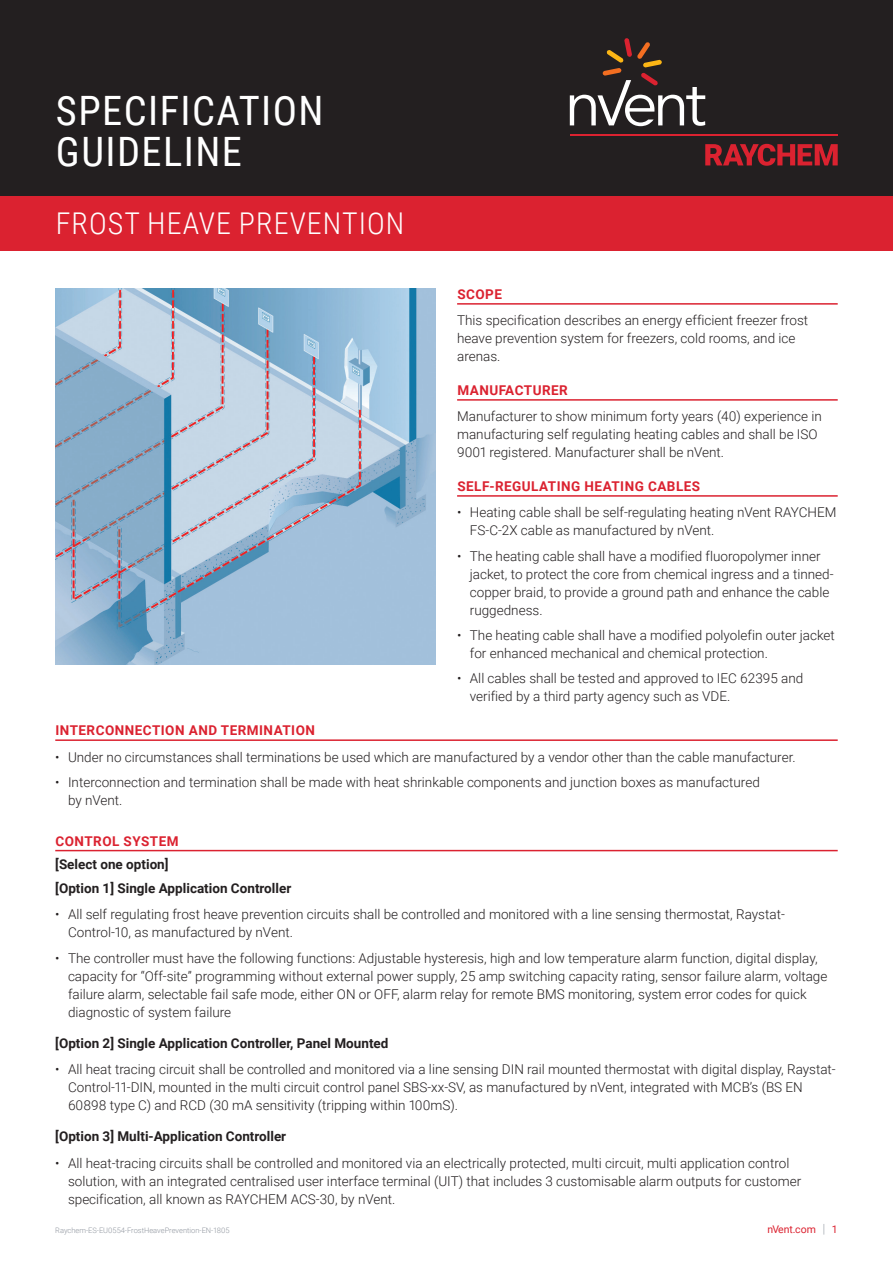
<style>
.page{position:relative;width:893px;height:1263px;background:#fff}
.page>*{position:absolute;margin:0;border:0;box-sizing:border-box;transform-origin:0 0}
.t1{font:40.5px/40.5px "Roboto Condensed";letter-spacing:.035em;color:#fff}
.t2{font:300 30px "Roboto Condensed";letter-spacing:.035em;color:#fff}
.t3{font:300 13.5px/18px "Roboto";color:#231f20}
.t4{font:700 13.5px/23.7px "Roboto";color:#231f20}
.t5{font:700 13.5px "Roboto";letter-spacing:.035em;color:#db2230}
.t6{font:10.5px "Roboto";color:#db2230}
.t7{font:300 7.5px "Roboto";color:#8f959e}
.s1{font-weight:300;font-size:12.6px;color:#8f959e}
</style>
<div class="page">
<div style="left:0;top:0;width:893px;height:196px;background:#231f20"></div>
<svg style="left:705px;top:144px;width:133px;height:22px"></svg>
<hr style="left:570px;top:134px;width:268px;height:2px;background:#db2230">
<svg style="left:570px;top:38px;width:135px;height:88px"></svg>
<div style="left:0;top:196px;width:893px;height:54px;background:#db2230"></div>
<img style="left:55px;top:289px;width:381px;height:375px">
<hr style="left:457px;top:303px;width:381px;height:2px;background:#db2230">
<hr style="left:457px;top:399px;width:381px;height:2px;background:#db2230">
<hr style="left:457px;top:495px;width:381px;height:2px;background:#db2230">
<hr style="left:55px;top:739px;width:783px;height:2px;background:#db2230">
<hr style="left:55px;top:850px;width:783px;height:1px;background:#db2230">
<h1 class="t1" style="left:56px;top:89px;width:269px">SPECIFICATION<br>GUIDELINE</h1>
<h2 class="t2" style="left:56px;top:202px;width:350px">FROST HEAVE PREVENTION</h2>
<p class="t5" style="left:457px;top:285px;width:46px">SCOPE</p>
<p class="t3" style="left:457px;top:311px;width:353px">This specification describes an energy efficient freezer frost heave prevention system for freezers, cold rooms, and ice arenas.</p>
<p class="t5" style="left:457px;top:381px;width:112px">MANUFACTURER</p>
<p class="t3" style="left:457px;top:407px;width:366px">Manufacturer to show minimum forty years (40) experience in manufacturing self regulating heating cables and shall be ISO<br>9001 registered. Manufacturer shall be nVent.</p>
<p class="t5" style="left:457px;top:477px;width:244px">SELF-REGULATING HEATING CABLES</p>
<p class="t3" style="left:470px;top:503px;width:368px;text-indent:-13px">• Heating cable shall be self-regulating heating nVent RAYCHEM<br>FS-C-2X cable as manufactured by nVent.</p>
<p class="t3" style="left:470px;top:546px;width:365px;text-indent:-13px">• The heating cable shall have a modified fluoropolymer inner jacket, to protect the core from chemical ingress and a tinned&shy;copper braid, to provide a ground path and enhance the cable ruggedness.</p>
<p class="t3" style="left:470px;top:625px;width:366px;text-indent:-13px">• The heating cable shall have a modified polyolefin outer jacket for enhanced mechanical and chemical protection.</p>
<p class="t3" style="left:470px;top:669px;width:335px;text-indent:-13px">• All cables shall be tested and approved to IEC 62395 and verified by a third party agency such as VDE.</p>
<p class="t5" style="left:56px;top:721px;width:261px">INTERCONNECTION AND TERMINATION</p>
<p class="t3" style="left:55px;top:747px;width:742px">• Under no circumstances shall terminations be used which are manufactured by a vendor other than the cable manufacturer.</p>
<p class="t3" style="left:68px;top:772px;width:693px;text-indent:-13px">• Interconnection and termination shall be made with heat shrinkable components and junction boxes as manufactured by nVent.</p>
<p class="t5" style="left:56px;top:831px;width:125px">CONTROL SYSTEM</p>
<p class="t4" style="left:55px;top:852px;width:238px">[Select one option]<br>[Option 1] Single Application Controller</p>
<p class="t3" style="left:68px;top:905px;width:718px;text-indent:-13px">• All self regulating frost heave prevention circuits shall be controlled and monitored with a line sensing thermostat, Raystat-<br>Control-10, as manufactured by nVent.</p>
<p class="t3" style="left:68px;top:948px;width:761px;text-indent:-13px">• The controller must have the following functions: Adjustable hysteresis, high and low temperature alarm function, digital display, capacity for “Off-site” programming without external power supply, 25 amp switching capacity rating, sensor failure alarm, voltage failure alarm, selectable fail safe mode, either ON or OFF, alarm relay for remote BMS monitoring, system error codes for quick diagnostic of system failure</p>
<p class="t4" style="left:55px;top:1030px;width:335px">[Option 2] Single Application Controller, Panel Mounted</p>
<p class="t3" style="left:68px;top:1060px;width:769px;text-indent:-13px">• All heat tracing circuit shall be controlled and monitored via a line sensing DIN rail mounted thermostat with digital display, Raystat-<br>Control-11-DIN, mounted in the multi circuit control panel SBS-xx-SV, as manufactured by nVent, integrated with MCB’s (BS EN<br>60898 type C) and RCD (30 mA sensitivity (tripping within 100mS).</p>
<p class="t4" style="left:55px;top:1124px;width:232px">[Option 3] Multi-Application Controller</p>
<p class="t3" style="left:68px;top:1153px;width:735px;text-indent:-13px">• All heat-tracing circuits shall be controlled and monitored via an electrically protected, multi circuit, multi application control solution, with an integrated centralised user interface terminal (UIT) that includes 3 customisable alarm outputs for customer specification, all known as RAYCHEM ACS-30, by nVent.</p>
<p class="t7" style="left:55px;top:1225px;width:176px">Raychem-ES-EU0554-FrostHeavePrevention-EN-1805</p>
<p class="t6" style="left:767px;top:1222px;width:72px">nVent.com <span class="s1">|</span> 1</p>
</div>
